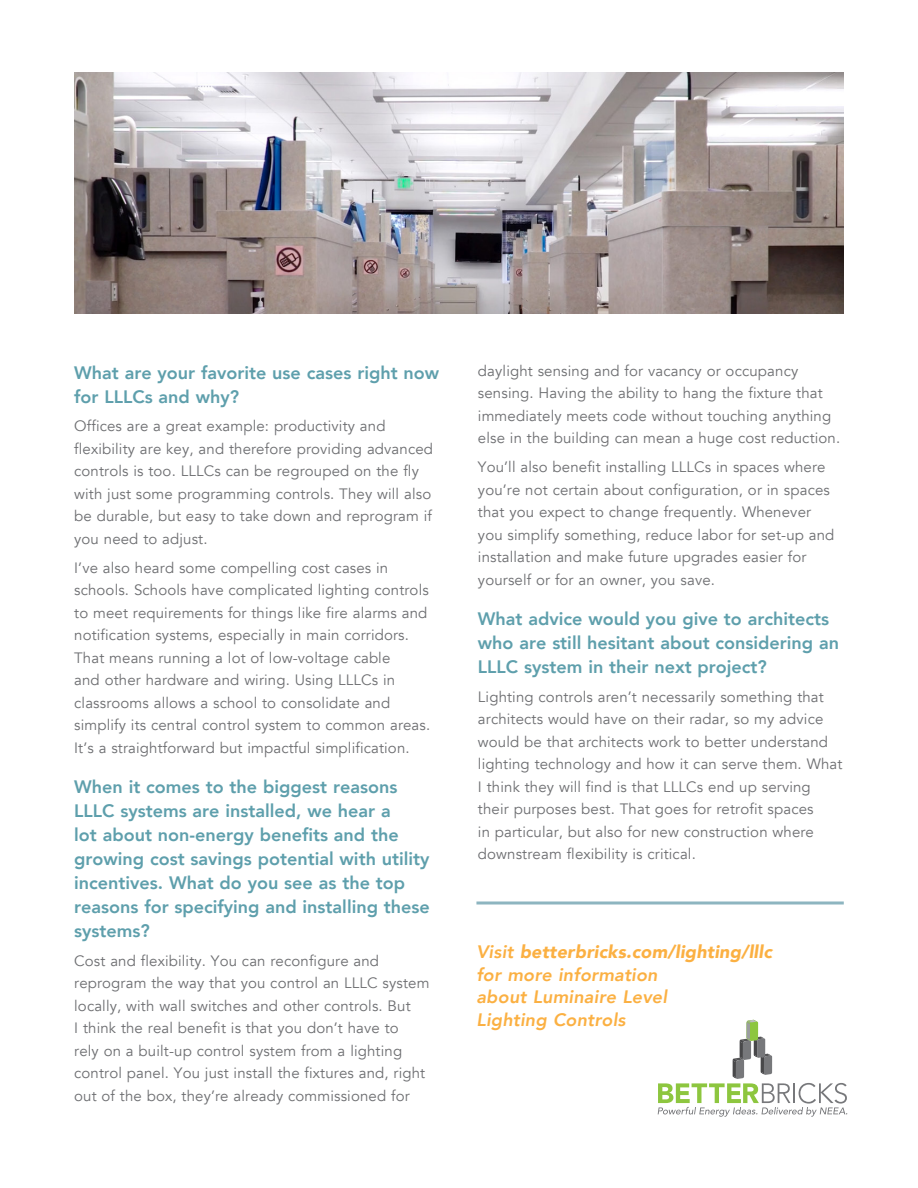
<style>
.page{position:relative;width:918px;height:1188px;background:#fff}
.page>*{position:absolute;margin:0;border:0;box-sizing:border-box;transform-origin:0 0}
.t1{font:800 18px/24px "Avenir";color:#5e9fac}
.t2{font:italic 800 18px/22.5px "Avenir";letter-spacing:.01em;color:#fbb042}
.t3{font:15px/22.5px "Avenir";letter-spacing:.01em;color:#6d6e71}
.s1{font-weight:900}
</style>
<div class="page">
<img style="left:74px;top:72px;width:770px;height:241px">
<svg style="left:658px;top:1020px;width:189px;height:97px"></svg>
<hr style="left:476px;top:902px;width:368px;height:2px;background:#8db5c0">
<p class="t1" style="left:74px;top:360px;width:367px">What are your favorite use cases right now for LLLCs and why?</p>
<p class="t3" style="left:74px;top:415px;width:360px">Offices are a great example: productivity and flexibility are key, and therefore providing advanced controls is too. LLLCs can be regrouped on the fly with just some programming controls. They will also be durable, but easy to take down and reprogram if you need to adjust.</p>
<p class="t3" style="left:74px;top:557px;width:358px">I’ve also heard some compelling cost cases in schools. Schools have complicated lighting controls to meet requirements for things like fire alarms and notification systems, especially in main corridors.<br>That means running a lot of low-voltage cable<br>and other hardware and wiring. Using LLLCs in classrooms allows a school to consolidate and simplify its central control system to common areas.<br>It’s a straightforward but impactful simplification.</p>
<p class="t1" style="left:74px;top:775px;width:357px">When it comes to the biggest reasons LLLC systems are installed, we hear a<br>lot about non-energy benefits and the growing cost savings potential with utility incentives. What do you see as the top reasons for specifying and installing these systems?</p>
<p class="t3" style="left:74px;top:950px;width:357px">Cost and flexibility. You can reconfigure and reprogram the way that you control an LLLC system locally, with wall switches and other controls. But<br>I think the real benefit is that you don’t have to<br>rely on a built-up control system from a lighting control panel. You just install the fixtures and, right out of the box, they’re already commissioned for</p>
<p class="t3" style="left:478px;top:360px;width:364px">daylight sensing and for vacancy or occupancy sensing. Having the ability to hang the fixture that immediately meets code without touching anything else in the building can mean a huge cost reduction.</p>
<p class="t3" style="left:478px;top:456px;width:358px">You’ll also benefit installing LLLCs in spaces where you’re not certain about configuration, or in spaces that you expect to change frequently. Whenever you simplify something, reduce labor for set-up and installation and make future upgrades easier for yourself or for an owner, you save.</p>
<p class="t1" style="left:478px;top:607px;width:363px">What advice would you give to architects who are still hesitant about considering an<br>LLLC system in their next project?</p>
<p class="t3" style="left:478px;top:686px;width:366px">Lighting controls aren’t necessarily something that architects would have on their radar, so my advice would be that architects work to better understand lighting technology and how it can serve them. What I think they will find is that LLLCs end up serving their purposes best. That goes for retrofit spaces<br>in particular, but also for new construction where downstream flexibility is critical.</p>
<p class="t2" style="left:476px;top:941px;width:297px">Visit <span class="s1">betterbricks.com/lighting/lllc </span>for more information<br>about Luminaire Level<br>Lighting Controls</p>
</div>
